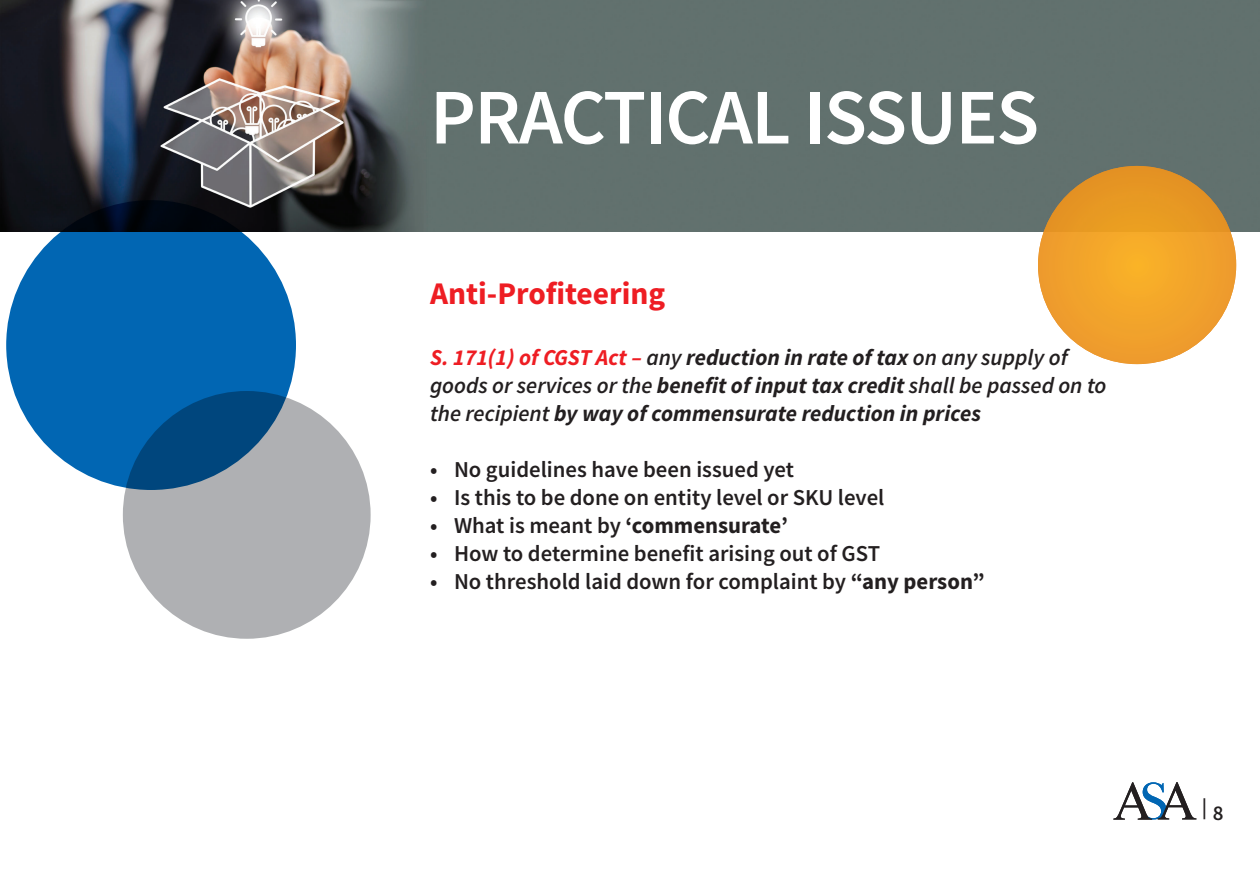
<style>
.page{position:relative;width:1260px;height:882px;background:#fff}
.page>*{position:absolute;margin:0;border:0;box-sizing:border-box;transform-origin:0 0}
.t1{font:600 78.75px "Source Sans Pro";letter-spacing:-.02em;color:#fff}
.t2{font:700 31.5px "Source Sans Pro";color:#ee1d23}
.t3{font:600 22.75px "Source Sans Pro";color:#231f20}
.t4{font:italic 700 22.75px/28px "Source Sans Pro";color:#231f20}
.t5{font:600 21px "Source Sans Pro";color:#231f20}
.s1{color:#ee1d23}
.s2{font-weight:600}
.s3{font-weight:700}
</style>
<div class="page">
<img style="left:0;top:0;width:1260px;height:232px">
<svg style="left:1113px;top:782px;width:83px;height:38px"></svg>
<div style="left:6px;top:200px;width:290px;height:290px;background:#0166b3;border-radius:50%"></div>
<svg style="left:123px;top:391px;width:248px;height:248px;background:#8d9ba8"></svg>
<svg style="left:1038px;top:166px;width:198px;height:198px;background:#ee9f28"></svg>
<h1 class="t1" style="left:430px;top:66px;width:611px">PRACTICAL ISSUES</h1>
<h2 class="t2" style="left:430px;top:272px;width:237px">Anti-Profiteering</h2>
<p class="t4" style="left:430px;top:343px;width:678px"><span class="s1">S. 171(1) of CGST Act –</span> <span class="s2">any</span> reduction in rate of tax <span class="s2">on any supply of goods or services or the</span> benefit of input tax credit <span class="s2">shall be passed on to the recipient</span> by way of commensurate reduction in prices</p>
<p class="t3" style="left:430px;top:455px;width:366px">• No guidelines have been issued yet</p>
<p class="t3" style="left:430px;top:483px;width:456px">• Is this to be done on entity level or SKU level</p>
<p class="t3" style="left:430px;top:511px;width:359px">• What is meant by <span class="s3">‘commensurate’</span></p>
<p class="t3" style="left:430px;top:539px;width:452px">• How to determine benefit arising out of GST</p>
<p class="t3" style="left:430px;top:567px;width:556px">• No threshold laid down for complaint by <span class="s3">“any person”</span></p>
<p class="t5" style="left:1202px;top:796px;width:23px">| 8</p>
</div>
